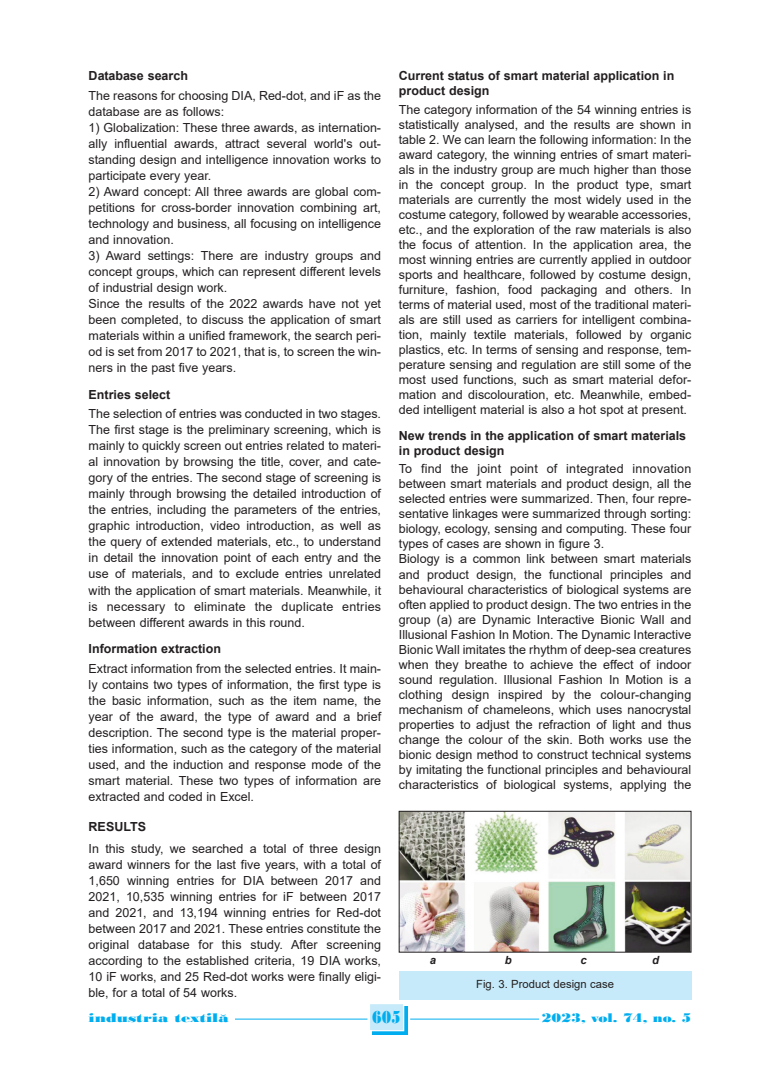
<style>
.page{position:relative;width:780px;height:1088px;background:#fff}
.page>*{position:absolute;margin:0;border:0;box-sizing:border-box;transform-origin:0 0}
.t1{font:18.12px "Bodoni MT Black";color:#00aeef;scale:.8 1}
.t2{font:13.12px "Bodoni MT Black";color:#00aeef;scale:1.3 1}
.t3{font:13.12px "Bodoni MT Black";color:#00aeef;scale:1.14 1}
.t4{font:12.5px/16px "Arial";color:#231f20;text-align:justify}
.t5{font:700 12.5px/15px "Arial";color:#231f20}
.t6{font:11.25px "Arial";color:#231f20}
.t7{font:italic 700 11.25px "Arial";color:#231f20}
.s1{font-size:15px}
</style>
<div class="page">
<svg style="left:372px;top:1006px;width:36px;height:29px"></svg>
<div style="left:370px;top:1004px;width:33px;height:26px;background:#c6eafa"></div>
<hr style="left:225px;top:1019px;width:142px;height:1px;background:#00aeef">
<hr style="left:410px;top:1019px;width:139px;height:1px;background:#00aeef">
<div style="left:89px;top:1012px;width:146px;height:14px;background:#fff"></div>
<div style="left:539px;top:1012px;width:152px;height:14px;background:#fff"></div>
<div style="left:399px;top:971px;width:292px;height:28px;background:#c6eafa"></div>
<img style="left:401px;top:813px;width:288px;height:137px">
<div style="left:399px;top:811px;width:292px;height:141px;border:1px solid #231f20"></div>
<p class="t5" style="left:399px;top:68px;width:277px">Current status of smart material application in product design</p>
<p class="t4" style="left:399px;top:102px;width:294px;line-height:15px">The category information of the 54 winning entries is statistically analysed, and the results are shown in table 2. We can learn the following information: In the award category, the winning entries of smart materi&shy;als in the industry group are much higher than those in the concept group. In the product type, smart materials are currently the most widely used in the costume category, followed by wearable accessories, etc., and the exploration of the raw materials is also the focus of attention. In the application area, the most winning entries are currently applied in outdoor sports and healthcare, followed by costume design, furniture, fashion, food packaging and others. In terms of material used, most of the traditional materi&shy;als are still used as carriers for intelligent combina&shy;tion, mainly textile materials, followed by organic plastics, etc. In terms of sensing and response, tem&shy;perature sensing and regulation are still some of the most used functions, such as smart material defor&shy;mation and discolouration, etc. Meanwhile, embed&shy;ded intelligent material is also a hot spot at present.</p>
<p class="t5" style="left:399px;top:428px;width:289px">New trends in the application of smart materials in product design</p>
<p class="t4" style="left:399px;top:461px;width:294px;line-height:15px;text-align:left">To find the joint point of integrated innovation between smart materials and product design, all the selected entries were summarized. Then, four repre&shy;sentative linkages were summarized through sorting: biology, ecology, sensing and computing. These four types of cases are shown in figure 3.<br>Biology is a common link between smart materials and product design, the functional principles and behavioural characteristics of biological systems are often applied to product design. The two entries in the group (a) are Dynamic Interactive Bionic Wall and Illusional Fashion In Motion. The Dynamic Interactive Bionic Wall imitates the rhythm of deep-sea creatures when they breathe to achieve the effect of indoor sound regulation. Illusional Fashion In Motion is a clothing design inspired by the colour-changing mechanism of chameleons, which uses nanocrystal properties to adjust the refraction of light and thus change the colour of the skin. Both works use the bionic design method to construct technical systems by imitating the functional principles and behavioural characteristics of biological systems, applying the</p>
<p class="t5" style="left:89px;top:68px;width:101px">Database search</p>
<p class="t4" style="left:89px;top:87px;width:294px">The reasons for choosing DIA, Red-dot, and iF as the database are as follows:</p>
<p class="t4" style="left:89px;top:119px;width:294px">1) Globalization: These three awards, as internation&shy;ally influential awards, attract several world's out&shy;standing design and intelligence innovation works to participate every year.</p>
<p class="t4" style="left:89px;top:183px;width:294px">2) Award concept: All three awards are global com&shy;petitions for cross-border innovation combining art, technology and business, all focusing on intelligence and innovation.</p>
<p class="t4" style="left:89px;top:247px;width:294px;text-align:left">3) Award settings: There are industry groups and concept groups, which can represent different levels of industrial design work.<br>Since the results of the 2022 awards have not yet been completed, to discuss the application of smart materials within a unified framework, the search peri&shy;od is set from 2017 to 2021, that is, to screen the win&shy;ners in the past five years.</p>
<p class="t5" style="left:89px;top:387px;width:83px">Entries select</p>
<p class="t4" style="left:89px;top:406px;width:294px">The selection of entries was conducted in two stages.<br>The first stage is the preliminary screening, which is mainly to quickly screen out entries related to materi&shy;al innovation by browsing the title, cover, and cate&shy;gory of the entries. The second stage of screening is mainly through browsing the detailed introduction of the entries, including the parameters of the entries, graphic introduction, video introduction, as well as the query of extended materials, etc., to understand in detail the innovation point of each entry and the use of materials, and to exclude entries unrelated with the application of smart materials. Meanwhile, it is necessary to eliminate the duplicate entries between different awards in this round.</p>
<p class="t5" style="left:89px;top:641px;width:134px">Information extraction</p>
<p class="t4" style="left:89px;top:660px;width:294px">Extract information from the selected entries. It main&shy;ly contains two types of information, the first type is the basic information, such as the item name, the year of the award, the type of award and a brief description. The second type is the material proper&shy;ties information, such as the category of the material used, and the induction and response mode of the smart material. These two types of information are extracted and coded in Excel.</p>
<p class="t5" style="left:89px;top:819px;width:59px">RESULTS</p>
<p class="t4" style="left:89px;top:840px;width:294px">In this study, we searched a total of three design award winners for the last five years, with a total of 1,650 winning entries for DIA between 2017 and 2021, 10,535 winning entries for iF between 2017 and 2021, and 13,194 winning entries for Red-dot between 2017 and 2021. These entries constitute the original database for this study. After screening according to the established criteria, 19 DIA works, 10 iF works, and 25 Red-dot works were finally eligi&shy;ble, for a total of 54 works.</p>
<p class="t2" style="left:89px;top:1010px;width:109px">industria textila<span class="s1">˘</span></p>
<h1 class="t1" style="left:372px;top:1006px;width:37px">605</h1>
<p class="t3" style="left:541px;top:1010px;width:133px">2023, vol. 74, no. 5</p>
<p class="t7" style="left:430px;top:954px;width:8px">a</p>
<p class="t7" style="left:505px;top:954px;width:8px">b</p>
<p class="t7" style="left:580px;top:954px;width:8px">c</p>
<p class="t7" style="left:652px;top:954px;width:8px">d</p>
<p class="t6" style="left:476px;top:978px;width:139px">Fig. 3. Product design case</p>
</div>
